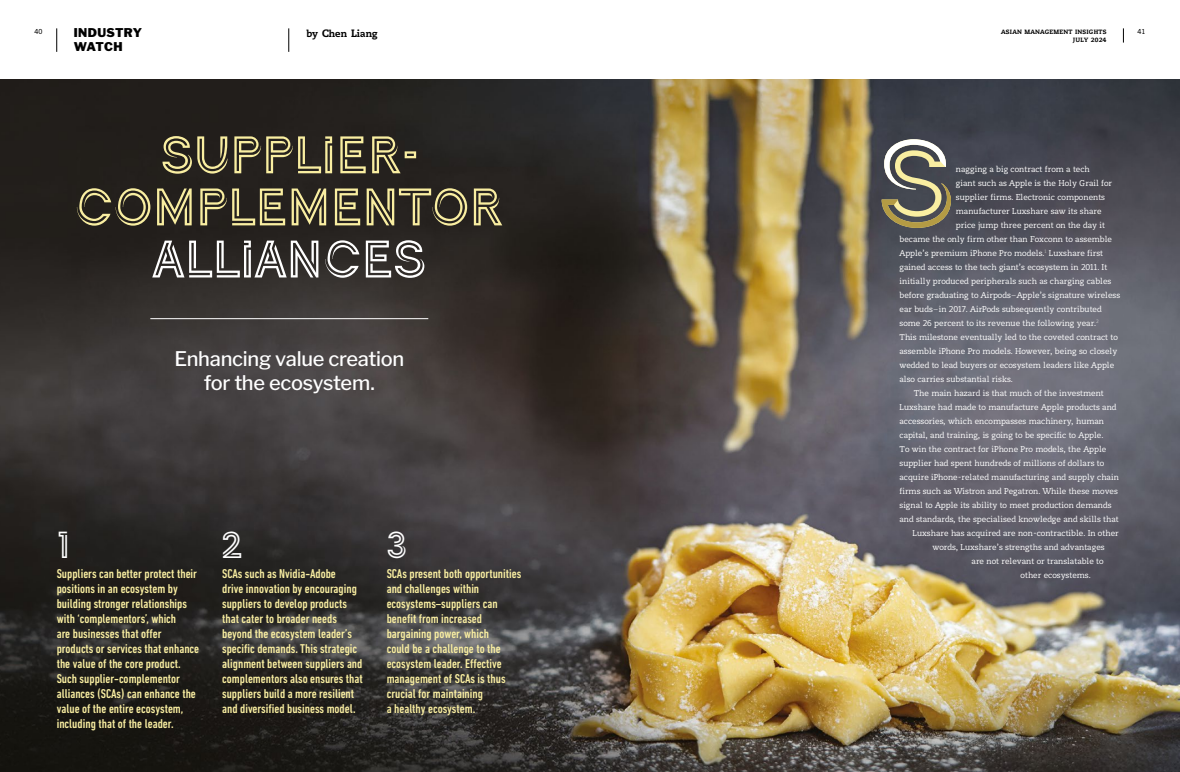
<style>
.page{position:relative;width:1180px;height:772px;background:#fff}
.page>*{position:absolute;margin:0;border:0;box-sizing:border-box;transform-origin:0 0}
.t1{font:56px/52px "Continuo";color:#f9eea1;text-align:center}
.t2{font:56px "Continuo";color:#fff}
.t3{font:40px "Continuo";color:#fff}
.t4{font:500 20px/24px "Libre Franklin";letter-spacing:-.01em;color:#fff;text-align:center}
.t5{font:500 condensed 13px/15px "DIN Next LT Pro";color:#f9eea1}
.t6{font:900 12px "Libre Franklin";letter-spacing:.02em;color:#000}
.t7{font:800 12px "Sabel";color:#000}
.t8{font:10px "Sabel";color:#fff}
.t9{font:800 7px "Sabel";letter-spacing:.03em;color:#000}
.t10{font:7px "Trade Gothic Next LT Pro";color:#000}
</style>
<div class="page">
<svg style="left:288px;top:28px;width:1px;height:24px"></svg>
<img style="left:0;top:79px;width:590px;height:692px">
<hr style="left:150px;top:318px;width:278px;height:1px;background:#fff">
<img style="left:590px;top:79px;width:589px;height:692px">
<svg style="left:881px;top:139px;width:69px;height:89px;background:#7d7b6c"></svg>
<svg style="left:57px;top:28px;width:1px;height:24px"></svg>
<svg style="left:1122px;top:28px;width:1px;height:15px"></svg>
<p class="t6" style="left:74px;top:26px;width:70px">INDUSTRY</p>
<p class="t7" style="left:306px;top:27px;width:73px">by Chen Liang</p>
<p class="t6" style="left:74px;top:39px;width:50px">WATCH</p>
<p class="t10" style="left:35px;top:26px;width:10px">40</p>
<p class="t9" style="left:1001px;top:27px;width:107px">ASIAN MANAGEMENT INSIGHTS</p>
<p class="t10" style="left:1137px;top:26px;width:10px">41</p>
<p class="t9" style="left:1072px;top:36px;width:35px">JULY 2024</p>
<h1 class="t1" style="left:75px;top:131px;width:431px">SUPPLIER-<br>COMPLEMENTOR</h1>
<h1 class="t2" style="left:152px;top:231px;width:276px">ALLIANCES</h1>
<h3 class="t4" style="left:174px;top:346px;width:231px">Enhancing value creation for the ecosystem.</h3>
<h2 class="t3" style="left:52px;top:524px;width:24px">1</h2>
<h2 class="t3" style="left:221px;top:524px;width:23px">2</h2>
<h2 class="t3" style="left:386px;top:524px;width:23px">3</h2>
<p class="t5" style="left:57px;top:566px;width:144px">Suppliers can better protect their positions in an ecosystem by building stronger relationships with ‘complementors’, which<br>are businesses that offer products or services that enhance the value of the core product.<br>Such supplier-complementor alliances (SCAs) can enhance the value of the entire ecosystem, including that of the leader.</p>
<p class="t5" style="left:222px;top:566px;width:142px">SCAs such as Nvidia-Adobe<br>drive innovation by encouraging suppliers to develop products that cater to broader needs beyond the ecosystem leader’s specific demands. This strategic alignment between suppliers and complementors also ensures that suppliers build a more resilient and diversified business model.</p>
<p class="t5" style="left:386px;top:566px;width:136px">SCAs present both opportunities and challenges within ecosystems–suppliers can benefit from increased bargaining power, which<br>could be a challenge to the ecosystem leader. Effective management of SCAs is thus crucial for maintaining<br>a healthy ecosystem.</p>
<p class="t8" style="left:955px;top:163px;width:135px">nagging a big contract from a tech</p>
<p class="t8" style="left:955px;top:177px;width:158px">giant such as Apple is the Holy Grail for</p>
<p class="t8" style="left:955px;top:191px;width:151px">supplier firms. Electronic components</p>
<p class="t8" style="left:955px;top:205px;width:147px">manufacturer Luxshare saw its share</p>
<p class="t8" style="left:955px;top:219px;width:150px">price jump three percent on the day it</p>
<p class="t8" style="left:899px;top:233px;width:214px">became the only firm other than Foxconn to assemble</p>
<p class="t8" style="left:899px;top:247px;width:205px">Apple’s premium iPhone Pro models.<sup>1</sup> Luxshare first</p>
<p class="t8" style="left:899px;top:261px;width:209px">gained access to the tech giant’s ecosystem in 2011. It</p>
<p class="t8" style="left:899px;top:275px;width:213px">initially produced peripherals such as charging cables</p>
<p class="t8" style="left:899px;top:289px;width:222px">before graduating to Airpods–Apple’s signature wireless</p>
<p class="t8" style="left:899px;top:303px;width:204px">ear buds–in 2017. AirPods subsequently contributed</p>
<p class="t8" style="left:899px;top:317px;width:201px">some 26 percent to its revenue the following year.<sup>2</sup></p>
<p class="t8" style="left:899px;top:331px;width:220px">This milestone eventually led to the coveted contract to</p>
<p class="t8" style="left:899px;top:345px;width:219px">assemble iPhone Pro models. However, being so closely</p>
<p class="t8" style="left:899px;top:359px;width:216px">wedded to lead buyers or ecosystem leaders like Apple</p>
<p class="t8" style="left:899px;top:373px;width:115px">also carries substantial risks.</p>
<p class="t8" style="left:913px;top:387px;width:192px">The main hazard is that much of the investment</p>
<p class="t8" style="left:899px;top:401px;width:218px">Luxshare had made to manufacture Apple products and</p>
<p class="t8" style="left:899px;top:415px;width:206px">accessories, which encompasses machinery, human</p>
<p class="t8" style="left:899px;top:429px;width:205px">capital, and training, is going to be specific to Apple.</p>
<p class="t8" style="left:899px;top:443px;width:208px">To win the contract for iPhone Pro models, the Apple</p>
<p class="t8" style="left:899px;top:457px;width:206px">supplier had spent hundreds of millions of dollars to</p>
<p class="t8" style="left:899px;top:471px;width:221px">acquire iPhone-related manufacturing and supply chain</p>
<p class="t8" style="left:899px;top:485px;width:220px">firms such as Wistron and Pegatron. While these moves</p>
<p class="t8" style="left:899px;top:499px;width:213px">signal to Apple its ability to meet production demands</p>
<p class="t8" style="left:899px;top:513px;width:221px">and standards, the specialised knowledge and skills that</p>
<p class="t8" style="left:912px;top:527px;width:208px">Luxshare has acquired are non-contractible. In other</p>
<p class="t8" style="left:932px;top:541px;width:174px">words, Luxshare’s strengths and advantages</p>
<p class="t8" style="left:971px;top:555px;width:134px">are not relevant or translatable to</p>
<p class="t8" style="left:1020px;top:569px;width:72px">other ecosystems.</p>
</div>
